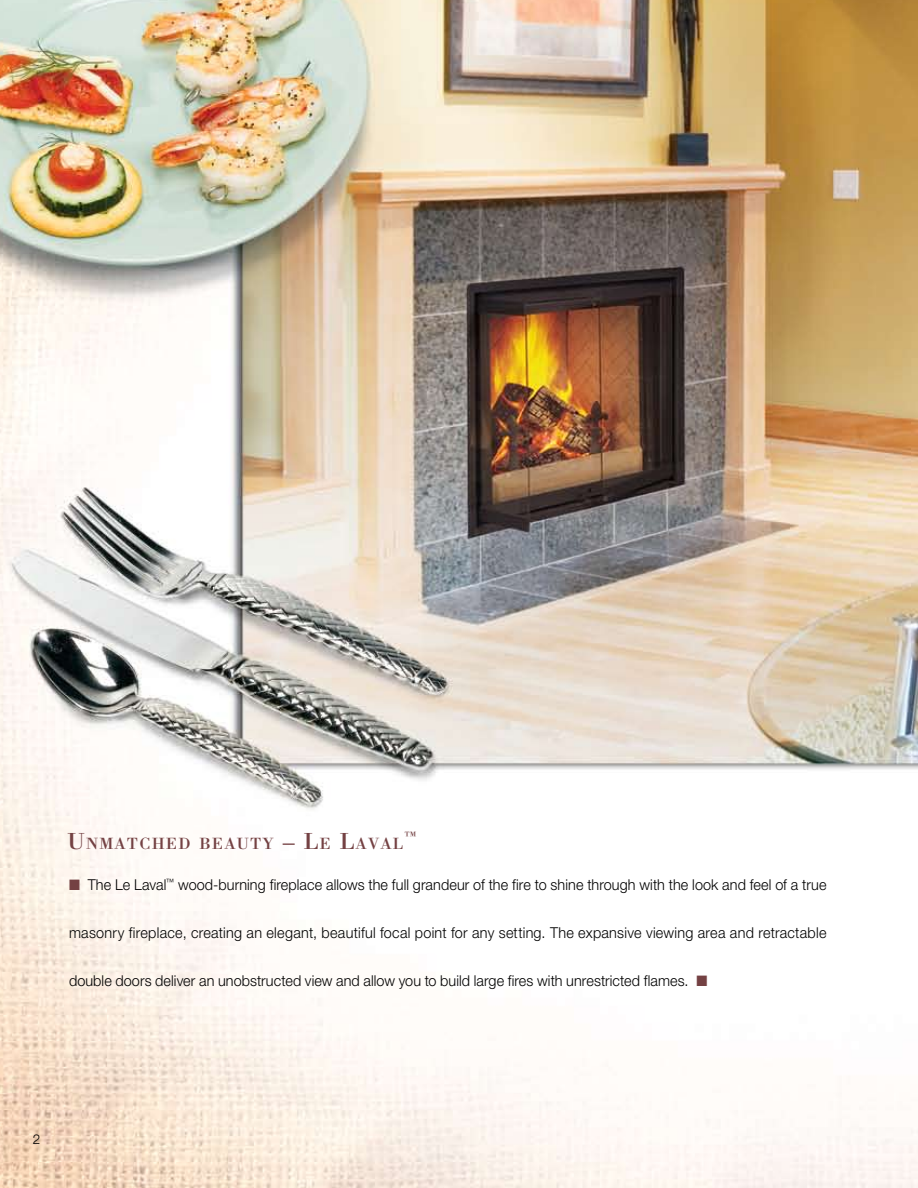
<style>
.page{position:relative;width:918px;height:1188px;background:#fff}
.page>*{position:absolute;margin:0;border:0;box-sizing:border-box;transform-origin:0 0}
.t1{font:16.8px "Bodoni Std";letter-spacing:.07em;color:#744143}
.t2{font:300 15px "Helvetica Neue LT Std";letter-spacing:.01em;color:#000;scale:.96 1}
.t3{font:13.95px "Bodoni Std";color:#744143}
.t4{font:300 13.5px "Helvetica Neue LT Std";color:#000}
.s1{font-size:24px}
.s2{color:#744143}
</style>
<div class="page">
<img style="left:0;top:0;width:918px;height:1188px">
<p class="t1" style="left:68px;top:833px;width:336px"><span class="s1">U</span>NMATCHED BEAUTY <span class="s1">– L</span>E <span class="s1">L</span>AVAL</p>
<p class="t3" style="left:404px;top:828px;width:14px">™</p>
<p class="t2" style="left:69px;top:876px;width:791px"><span class="s2">■</span> The Le Laval<sup>™</sup> wood-burning fireplace allows the full grandeur of the fire to shine through with the look and feel of a true</p>
<p class="t2" style="left:69px;top:924px;width:791px">masonry fireplace, creating an elegant, beautiful focal point for any setting. The expansive viewing area and retractable</p>
<p class="t2" style="left:69px;top:972px;width:667px">double doors deliver an unobstructed view and allow you to build large fires with unrestricted flames. <span class="s2">■</span></p>
<p class="t4" style="left:33px;top:1131px;width:9px">2</p>
</div>
